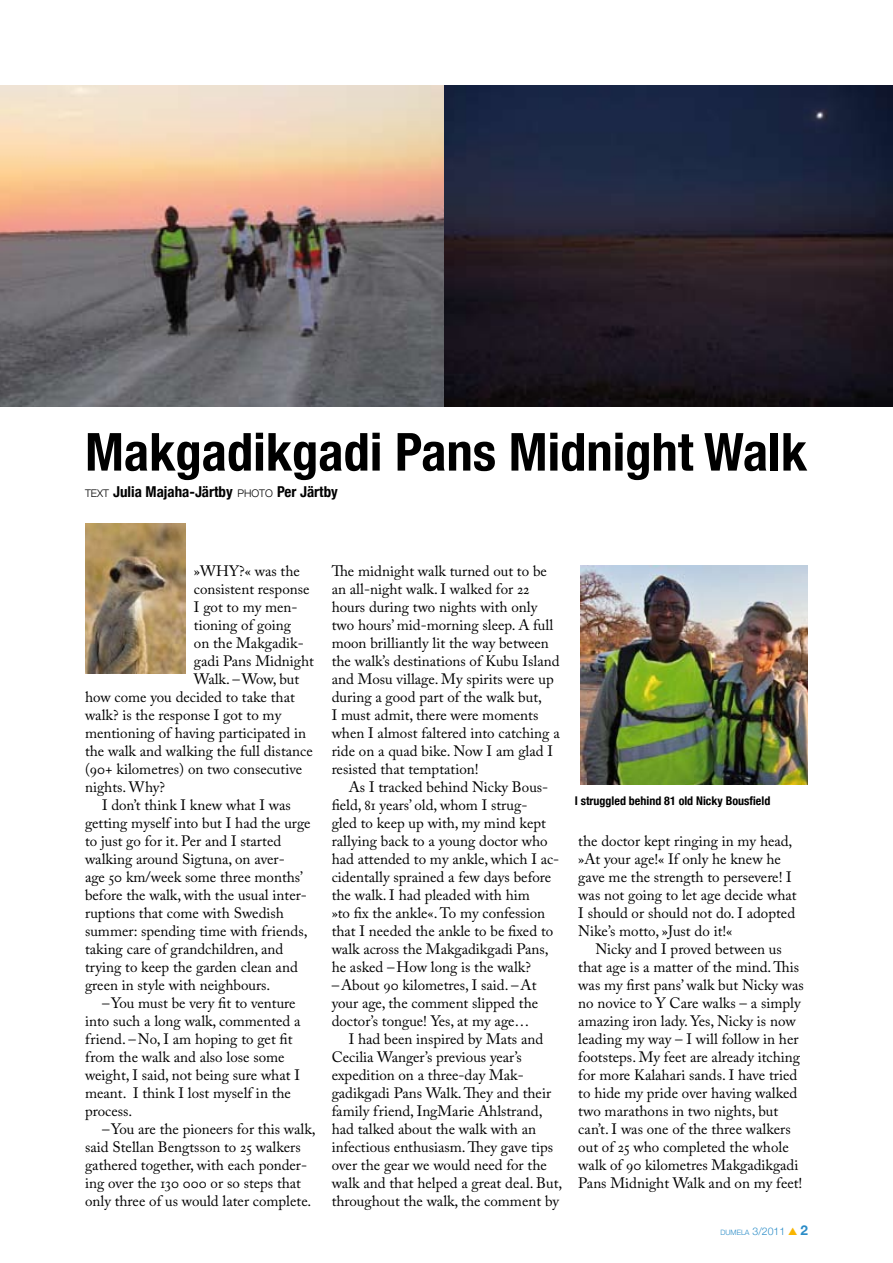
<style>
.page{position:relative;width:893px;height:1263px;background:#fff}
.page>*{position:absolute;margin:0;border:0;box-sizing:border-box;transform-origin:0 0}
.t1{font:700 condensed 52.5px "Helvetica Neue";color:#000}
.t2{font:15px/18px "Adobe Caslon Pro";color:#000}
.t3{font:700 condensed 15px "Helvetica Neue";color:#000}
.t4{font:700 condensed 12px "Helvetica Neue";color:#000}
.t5{font:300 7.35px "Helvetica Neue";color:#2b8cc7}
.s1{font-weight:300;font-stretch:normal;font-size:10.5px}
.s2{font-size:10.5px}
.s3{color:#f9b500}
.s4{font-weight:700;font-size:13.5px}
</style>
<div class="page">
<img style="left:0;top:85px;width:445px;height:321px">
<img style="left:445px;top:85px;width:448px;height:321px">
<img style="left:581px;top:566px;width:227px;height:218px">
<img style="left:85px;top:523px;width:100px;height:150px">
<h1 class="t1" style="left:85px;top:420px;width:723px">Makgadikgadi Pans Midnight Walk</h1>
<p class="t3" style="left:85px;top:483px;width:254px"><span class="s1">TEXT</span> Julia Majaha-Järtby <span class="s1">PHOTO</span> Per Järtby</p>
<p class="t2" style="left:194px;top:562px;width:107px">»Why?« was the</p>
<p class="t2" style="left:194px;top:580px;width:117px">consistent response</p>
<p class="t2" style="left:194px;top:598px;width:105px">I got to my men-</p>
<p class="t2" style="left:194px;top:616px;width:99px">tioning of going</p>
<p class="t2" style="left:194px;top:634px;width:111px">on the Makgadik-</p>
<p class="t2" style="left:194px;top:652px;width:122px">gadi Pans Midnight</p>
<p class="t2" style="left:194px;top:670px;width:107px">Walk. –Wow, but</p>
<p class="t2" style="left:85px;top:688px;width:211px">how come you decided to take that</p>
<p class="t2" style="left:85px;top:706px;width:198px">walk? is the response I got to my</p>
<p class="t2" style="left:85px;top:724px;width:222px">mentioning of having participated in</p>
<p class="t2" style="left:85px;top:742px;width:229px">the walk and walking the full distance</p>
<p class="t2" style="left:85px;top:760px;width:219px">(90+ kilometres) on two consecutive</p>
<p class="t2" style="left:85px;top:778px;width:82px">nights. Why?</p>
<p class="t2" style="left:102px;top:796px;width:190px">I don’t think I knew what I was</p>
<p class="t2" style="left:85px;top:814px;width:227px">getting myself into but I had the urge</p>
<p class="t2" style="left:85px;top:832px;width:198px">to just go for it. Per and I started</p>
<p class="t2" style="left:85px;top:850px;width:201px">walking around Sigtuna, on aver-</p>
<p class="t2" style="left:85px;top:868px;width:220px">age 50 km/week some three months’</p>
<p class="t2" style="left:85px;top:886px;width:223px">before the walk, with the usual inter-</p>
<p class="t2" style="left:85px;top:904px;width:200px">ruptions that come with Swedish</p>
<p class="t2" style="left:85px;top:922px;width:224px">summer: spending time with friends,</p>
<p class="t2" style="left:85px;top:940px;width:200px">taking care of grandchildren, and</p>
<p class="t2" style="left:85px;top:958px;width:214px">trying to keep the garden clean and</p>
<p class="t2" style="left:85px;top:976px;width:187px">green in style with neighbours.</p>
<p class="t2" style="left:85px;top:994px;width:217px;text-indent:17px">– You must be very fit to venture into such a long walk, commented a friend. –No, I am hoping to get fit from the walk and also lose some weight, I said, not being sure what I meant. I think I lost myself in the process.</p>
<p class="t2" style="left:85px;top:1120px;width:232px;text-indent:17px">– You are the pioneers for this walk, said Stellan Bengtsson to 25 walkers gathered together, with each ponder&shy;ing over the 130 000 or so steps that only three of us would later complete.</p>
<p class="t2" style="left:332px;top:562px;width:230px">The midnight walk turned out to be an all-night walk. I walked for 22 hours during two nights with only two hours’ mid-morning sleep. A full moon brilliantly lit the way between the walk’s destinations of Kubu Island and Mosu village. My spirits were up during a good part of the walk but,<br>I must admit, there were moments when I almost faltered into catching a ride on a quad bike. Now I am glad I resisted that temptation!</p>
<p class="t2" style="left:332px;top:778px;width:229px;text-indent:17px">As I tracked behind Nicky Bous&shy;field, 81 years’ old, whom I strug-<br>gled to keep up with, my mind kept rallying back to a young doctor who had attended to my ankle, which I ac&shy;cidentally sprained a few days before the walk. I had pleaded with him<br>»to fix the ankle«. To my confession that I needed the ankle to be fixed to walk across the Makgadikgadi Pans, he asked – H ow long is the walk? –About 90 kilometres, I said. –At your age, the comment slipped the doctor’s tongue! Yes, at my age…</p>
<p class="t2" style="left:332px;top:1030px;width:232px;text-indent:17px">I had been inspired by Mats and Cecilia Wanger’s previous year’s expedition on a three-day Mak&shy;gadikgadi Pans Walk. They and their family friend, IngMarie Ahlstrand, had talked about the walk with an infectious enthusiasm. They gave tips over the gear we would need for the walk and that helped a great deal. But, throughout the walk, the comment by</p>
<p class="t4" style="left:575px;top:794px;width:197px">I struggled behind 81 old Nicky Bousfield</p>
<p class="t2" style="left:578px;top:832px;width:220px">the doctor kept ringing in my head, »At your age!« If only he knew he gave me the strength to persevere! I was not going to let age decide what<br>I should or should not do. I adopted<br>Nike’s motto, »Just do it!«</p>
<p class="t2" style="left:578px;top:940px;width:227px;text-indent:17px">Nicky and I proved between us that age is a matter of the mind. This was my first pans’ walk but Nicky was no novice to Y Care walks – a simply amazing iron lady. Yes, Nicky is now leading my way – I will follow in her footsteps. My feet are already itching for more Kalahari sands. I have tried to hide my pride over having walked two marathons in two nights, but can’t. I was one of the three walkers out of 25 who completed the whole walk of 90 kilometres Makgadikgadi Pans Midnight Walk and on my feet!</p>
<p class="t5" style="left:720px;top:1228px;width:89px">DUMELA <span class="s2">3/2011</span> <span class="s3">▲</span> <span class="s4">2</span></p>
</div>
